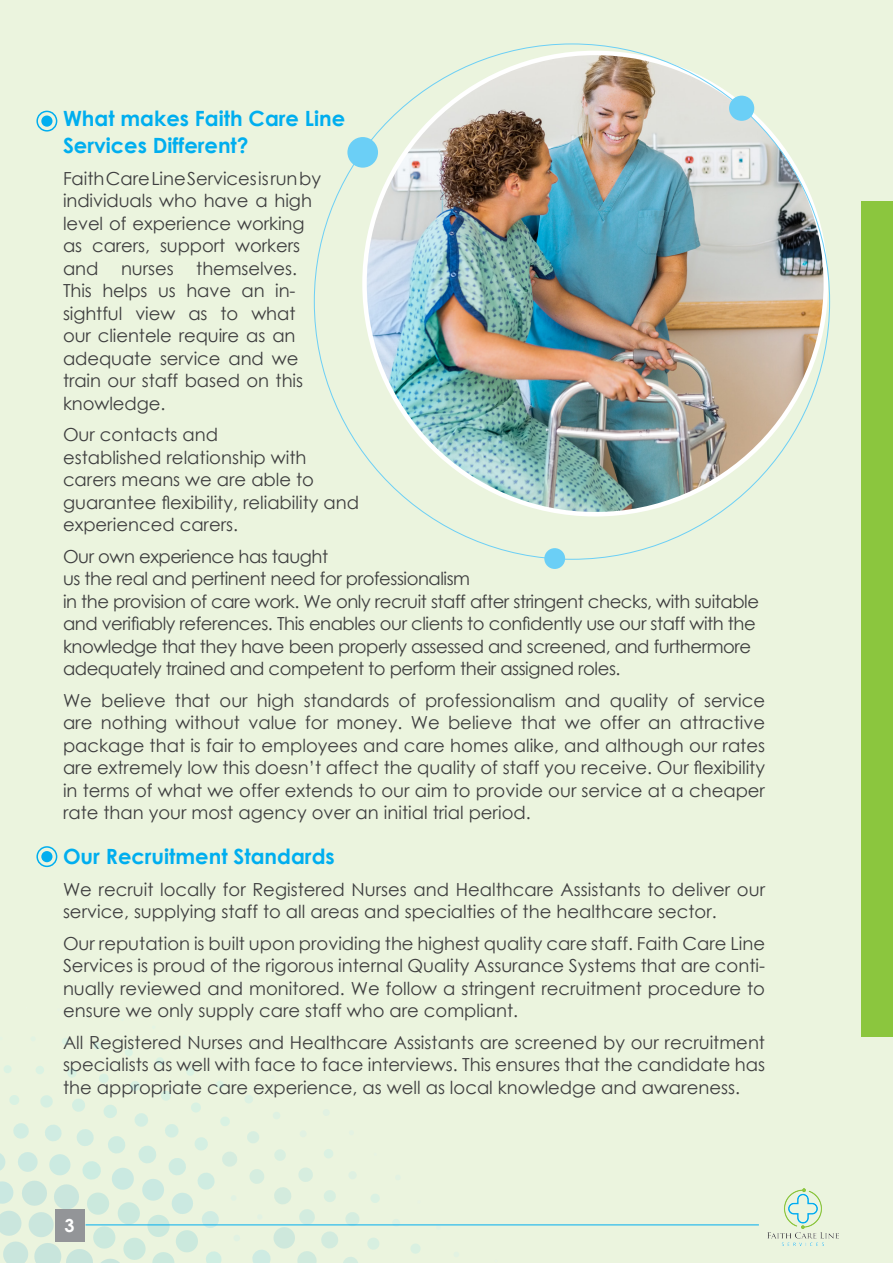
<style>
.page{position:relative;width:893px;height:1263px;background:#ebf4de}
.page>*{position:absolute;margin:0;border:0;box-sizing:border-box;transform-origin:0 0}
.t1{font:700 21px/27px "Century Gothic";color:#00aeef}
.t2{font:18px/22.5px "Century Gothic";letter-spacing:-.005em;color:#3e3e3f}
.t3{font:18px/22.5px "Century Gothic";letter-spacing:-.025em;color:#3e3e3f}
.t4{font:700 18px "Century Gothic";color:#fff}
</style>
<div class="page">
<div style="left:861px;top:201px;width:32px;height:835px;background:#8bc63e"></div>
<div style="left:36px;top:111px;width:21px;height:21px;border:2px solid #00aeef;border-radius:50%"></div>
<div style="left:41px;top:116px;width:11px;height:11px;background:#00aeef;border-radius:50%"></div>
<div style="left:36px;top:846px;width:21px;height:21px;border:2px solid #00aeef;border-radius:50%"></div>
<div style="left:41px;top:851px;width:11px;height:11px;background:#00aeef;border-radius:50%"></div>
<img style="left:364px;top:53px;width:462px;height:461px;border-radius:231px">
<div style="left:347px;top:137px;width:31px;height:31px;background:#6bcff6;border-radius:50%"></div>
<div style="left:729px;top:96px;width:25px;height:25px;background:#6bcff6;border-radius:50%"></div>
<div style="left:544px;top:548px;width:21px;height:21px;background:#6bcff6;border-radius:50%"></div>
<svg style="left:367px;top:1238px;width:12px;height:12px"></svg>
<svg style="left:371px;top:1194px;width:9px;height:9px"></svg>
<svg style="left:392px;top:1219px;width:9px;height:7px"></svg>
<svg style="left:411px;top:1244px;width:10px;height:10px"></svg>
<svg style="left:0;top:1038px;width:360px;height:225px"></svg>
<img style="left:768px;top:1189px;width:71px;height:57px">
<hr style="left:86px;top:1224px;width:673px;height:1px;background:#00aeef">
<div style="left:55px;top:1209px;width:29px;height:32px;background:#939598"></div>
<p class="t1" style="left:63px;top:104px;width:284px">What makes Faith Care Line<br>Services Different?</p>
<p class="t2" style="left:63px;top:167px;width:260px">Faith Care Line Services is run by individuals who have a high level of experience working as carers, support workers and</p>
<p class="t2" style="left:63px;top:257px;width:242px;text-indent:133px">themselves.<br>This helps us have an in&shy;sightful view as to what our clientele require as an adequate service and we train our staff based on this knowledge.</p>
<p class="t2" style="left:63px;top:423px;width:298px">Our contacts and<br>established relationship with carers means we are able to guarantee flexibility, reliability and experienced carers.</p>
<p class="t3" style="left:63px;top:545px;width:697px">Our own experience has taught<br>us the real and pertinent need for professionalism<br>in the provision of care work. We only recruit staff after stringent checks, with suitable and verifiably references. This enables our clients to confidently use our staff with the knowledge that they have been properly assessed and screened, and furthermore adequately trained and competent to perform their assigned roles.</p>
<p class="t2" style="left:63px;top:689px;width:704px;text-align:justify">We believe that our high standards of professionalism and quality of service are nothing without value for money. We believe that we offer an attractive package that is fair to employees and care homes alike, and although our rates are extremely low this doesn’t affect the quality of staff you receive. Our flexibility in terms of what we offer extends to our aim to provide our service at a cheaper rate than your most agency over an initial trial period.</p>
<p class="t1" style="left:63px;top:842px;width:273px">Our Recruitment Standards</p>
<p class="t2" style="left:63px;top:878px;width:704px">We recruit locally for Registered Nurses and Healthcare Assistants to deliver our service, supplying staff to all areas and specialties of the healthcare sector.</p>
<p class="t2" style="left:63px;top:932px;width:704px;text-align:justify">Our reputation is built upon providing the highest quality care staff. Faith Care Line Services is proud of the rigorous internal Quality Assurance Systems that are conti&shy;nually reviewed and monitored. We follow a stringent recruitment procedure to ensure we only supply care staff who are compliant.</p>
<p class="t2" style="left:63px;top:1031px;width:704px;text-align:justify">All Registered Nurses and Healthcare Assistants are screened by our recruitment specialists as well with face to face interviews. This ensures that the candidate has the appropriate care experience, as well as local knowledge and awareness.</p>
<p class="t2" style="left:121px;top:257px;width:54px">nurses</p>
<p class="t4" style="left:64px;top:1211px;width:12px">3</p>
</div>
